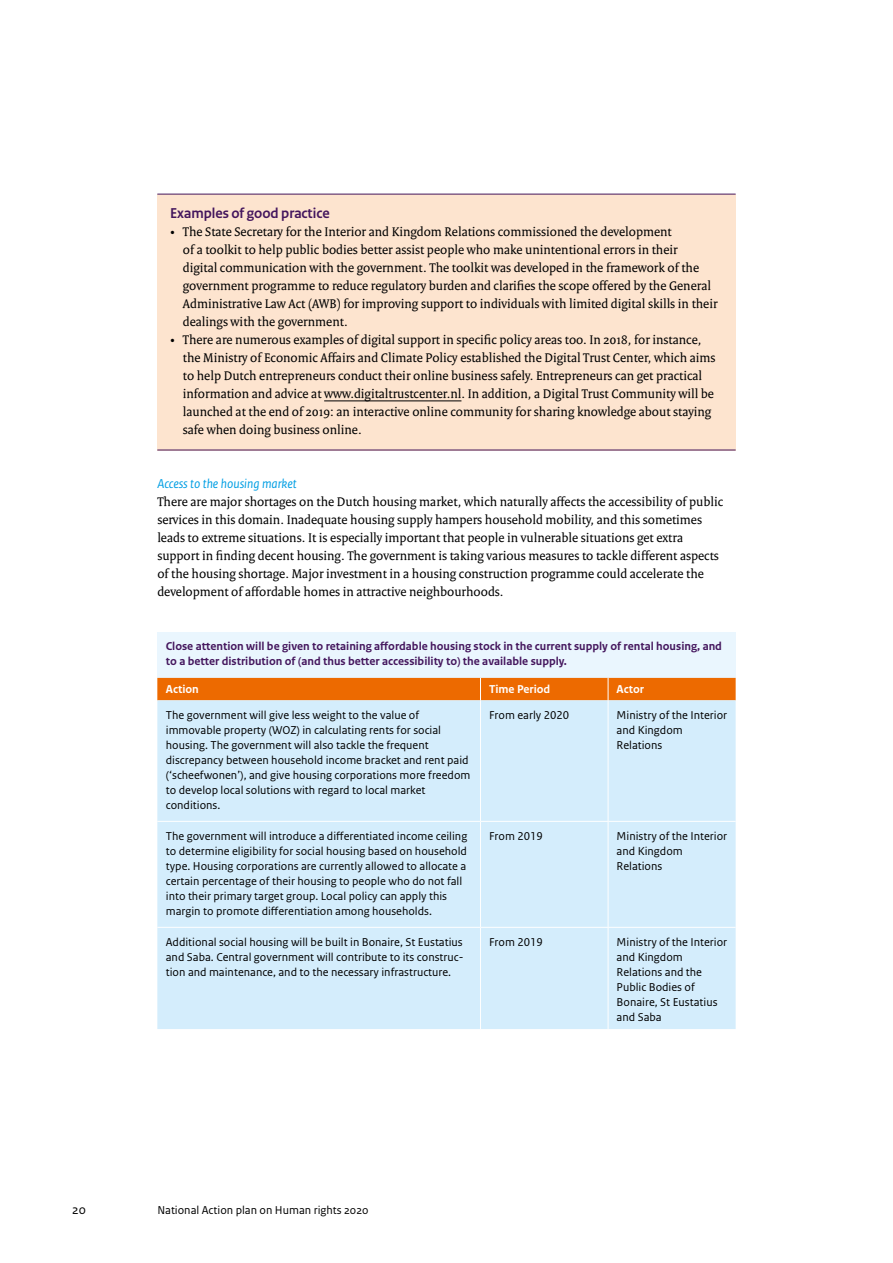
<style>
.page{position:relative;width:893px;height:1263px;background:#fff}
.page>*{position:absolute;margin:0;border:0;box-sizing:border-box;transform-origin:0 0}
.INFO_kopje{font:700 15px "Rijksoverheid Sans Heading";color:#44165d}
._10_RO_Broodtekst_Se{font:13.5px/18px "Rijksoverheid Serif";color:#000}
._06_RO_Subalineakop{font:italic 13.5px "Rijksoverheid Sans Text";color:#009ee3}
.t1{font:13.5px "Rijksoverheid Sans Text";color:#000}
.Tabel_Broodtekst{font:12px/15px "Rijksoverheid Sans Text";color:#000}
.Tabel_intro{font:700 12px/15px "Rijksoverheid Sans Text";color:#44165d}
.Tabel_Kop{font:700 12px "Rijksoverheid Sans Text";color:#fff}
</style>
<div class="page">
<div style="left:157px;top:194px;width:579px;height:40px;background:#fde4cf"></div>
<hr style="left:157px;top:194px;width:579px;height:1px;background:#44165d">
<div style="left:157px;top:213px;width:579px;height:129px;background:#fde4cf"></div>
<div style="left:157px;top:321px;width:579px;height:129px;background:#fde4cf"></div>
<hr style="left:324px;top:401px;width:137px;height:1px;background:#000">
<hr style="left:157px;top:450px;width:579px;height:1px;background:#44165d">
<div style="left:157px;top:632px;width:579px;height:46px;background:#eaf6fe"></div>
<div style="left:157px;top:700px;width:579px;height:329px;background:#d4edfc"></div>
<div style="left:157px;top:678px;width:579px;height:22px;background:#ed6a00"></div>
<hr style="left:480px;top:700px;width:1px;height:121px;background:#fff">
<hr style="left:608px;top:700px;width:1px;height:121px;background:#fff">
<hr style="left:480px;top:822px;width:1px;height:105px;background:#fff">
<hr style="left:608px;top:822px;width:1px;height:105px;background:#fff">
<hr style="left:480px;top:928px;width:1px;height:101px;background:#fff">
<hr style="left:608px;top:928px;width:1px;height:101px;background:#fff">
<hr style="left:157px;top:821px;width:323px;height:1px;background:#fff">
<hr style="left:480px;top:821px;width:128px;height:1px;background:#fff">
<hr style="left:608px;top:821px;width:128px;height:1px;background:#fff">
<hr style="left:157px;top:927px;width:323px;height:1px;background:#fff">
<hr style="left:480px;top:927px;width:128px;height:1px;background:#fff">
<hr style="left:608px;top:927px;width:128px;height:1px;background:#fff">
<p class="INFO_kopje" style="left:170px;top:205px;width:161px">Examples of good practice</p>
<p class="_10_RO_Broodtekst_Se" style="left:183px;top:222px;width:536px;text-indent:-13px">• The State Secretary for the Interior and Kingdom Relations commissioned the development<br>of a toolkit to help public bodies better assist people who make unintentional errors in their<br>digital communication with the government. The toolkit was developed in the framework of the government programme to reduce regulatory burden and clarifies the scope offered by the General Administrative Law Act (AWB) for improving support to individuals with limited digital skills in their dealings with the government.</p>
<p class="_10_RO_Broodtekst_Se" style="left:183px;top:330px;width:534px;text-indent:-13px">• There are numerous examples of digital support in specific policy areas too. In 2018, for instance, the Ministry of Economic Affairs and Climate Policy established the Digital Trust Center, which aims to help Dutch entrepreneurs conduct their online business safely. Entrepreneurs can get practical information and advice at www.digitaltrustcenter.nl. In addition, a Digital Trust Community will be launched at the end of 2019: an interactive online community for sharing knowledge about staying safe when doing business online.</p>
<p class="_06_RO_Subalineakop" style="left:157px;top:476px;width:141px">Access to the housing market</p>
<p class="_10_RO_Broodtekst_Se" style="left:157px;top:492px;width:567px">There are major shortages on the Dutch housing market, which naturally affects the accessibility of public services in this domain. Inadequate housing supply hampers household mobility, and this sometimes leads to extreme situations. It is especially important that people in vulnerable situations get extra support in finding decent housing. The government is taking various measures to tackle different aspects of the housing shortage. Major investment in a housing construction programme could accelerate the development of affordable homes in attractive neighbourhoods.</p>
<p class="Tabel_intro" style="left:166px;top:639px;width:558px">Close attention will be given to retaining affordable housing stock in the current supply of rental housing, and to a better distribution of (and thus better accessibility to) the available supply.</p>
<p class="Tabel_Kop" style="left:166px;top:682px;width:35px">Action</p>
<p class="Tabel_Kop" style="left:489px;top:682px;width:63px">Time Period</p>
<p class="Tabel_Kop" style="left:617px;top:682px;width:29px">Actor</p>
<p class="Tabel_Broodtekst" style="left:166px;top:707px;width:306px">The government will give less weight to the value of immovable property (WOZ) in calculating rents for social housing. The government will also tackle the frequent discrepancy between household income bracket and rent paid (‘scheefwonen’), and give housing corporations more freedom to develop local solutions with regard to local market conditions.</p>
<p class="Tabel_Broodtekst" style="left:489px;top:707px;width:82px">From early 2020</p>
<p class="Tabel_Broodtekst" style="left:617px;top:707px;width:112px">Ministry of the Interior and Kingdom<br>Relations</p>
<p class="Tabel_Broodtekst" style="left:166px;top:828px;width:303px">The government will introduce a differentiated income ceiling to determine eligibility for social housing based on household type. Housing corporations are currently allowed to allocate a certain percentage of their housing to people who do not fall into their primary target group. Local policy can apply this margin to promote differentiation among households.</p>
<p class="Tabel_Broodtekst" style="left:489px;top:828px;width:55px">From 2019</p>
<p class="Tabel_Broodtekst" style="left:617px;top:828px;width:112px">Ministry of the Interior and Kingdom<br>Relations</p>
<p class="Tabel_Broodtekst" style="left:166px;top:934px;width:299px;text-align:justify">Additional social housing will be built in Bonaire, St Eustatius and Saba. Central government will contribute to its construc&shy;tion and maintenance, and to the necessary infrastructure.</p>
<p class="Tabel_Broodtekst" style="left:489px;top:934px;width:55px">From 2019</p>
<p class="Tabel_Broodtekst" style="left:617px;top:934px;width:112px">Ministry of the Interior and Kingdom<br>Relations and the<br>Public Bodies of<br>Bonaire, St Eustatius and Saba</p>
<p class="t1" style="left:72px;top:1202px;width:15px">20</p>
<p class="Tabel_Broodtekst" style="left:157px;top:1203px;width:213px">National Action plan on Human rights 2020</p>
</div>
